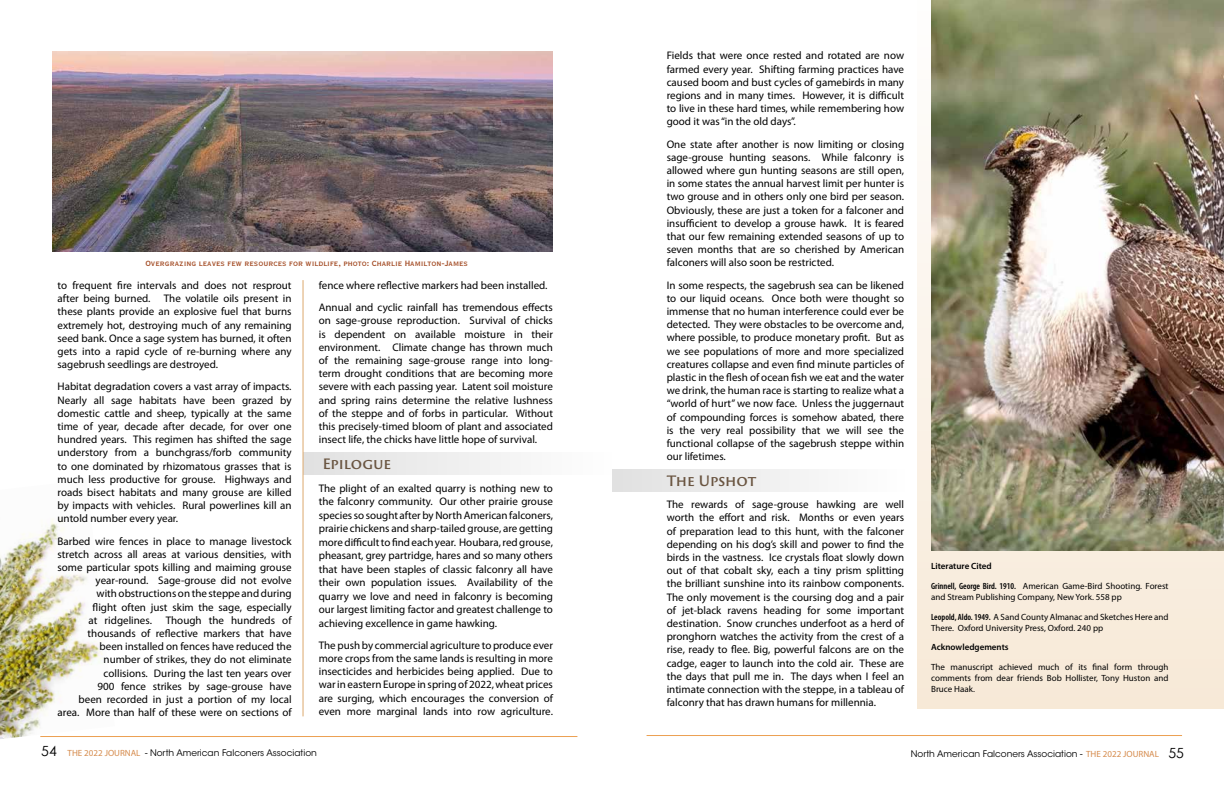
<style>
.page{position:relative;width:1224px;height:792px;background:#fff}
.page>*{position:absolute;margin:0;border:0;box-sizing:border-box;transform-origin:0 0}
.t1{font:600 14px "Trajan Sans Pro";letter-spacing:-.005em;color:#6a5541}
.t2{font:11px/13.2px "Myriad Pro";color:#000;text-align:justify}
.t3{font:10px "Copperplate Gothic Std 30 BC";color:#a34b24}
.t4{font:9px/10.8px "Myriad Pro";color:#000}
.t5{font:9px "ITC Avant Garde Std";color:#000}
.t6{font:600 9px "Myriad Pro";color:#000}
.t7{font:9px "Myriad Pro";color:#d68c4e}
.s1{font-weight:600;font-stretch:condensed}
.s2{font-family:"Century Gothic";font-size:14px;color:#000}
.s3{font-family:"Myriad Pro";color:#d68c4e}
.s4{font-family:"Century Gothic";font-size:14px}
</style>
<div class="page">
<hr style="left:40px;top:736px;width:537px;height:1px;background:#eca052">
<hr style="left:647px;top:735px;width:535px;height:1px;background:#eca052">
<div style="left:303px;top:452px;width:309px;height:23px;background:linear-gradient(to right,#e1e1e1,#fefefe)"></div>
<div style="left:612px;top:470px;width:293px;height:22px;background:linear-gradient(to right,#e1e1e1,#fefefe)"></div>
<div style="left:918px;top:0;width:306px;height:708px;background:linear-gradient(to bottom,#fffefe,#f6e8d6)"></div>
<img style="left:53px;top:51px;width:500px;height:201px">
<img style="left:0;top:519px;width:103px;height:220px">
<img style="left:931px;top:0;width:293px;height:550px">
<hr style="left:303px;top:280px;width:1px;height:436px;background:#dca86d">
<p class="t3" style="left:145px;top:258px;width:324px">Overgrazing leaves few resources for wildlife, photo: Charlie Hamilton-James</p>
<p class="t2" style="left:58px;top:279px;width:236px">to frequent fire intervals and does not resprout after being burned. The volatile oils present in these plants provide an explosive fuel that burns extremely hot, destroying much of any remaining seed bank. Once a sage system has burned, it often gets into a rapid cycle of re-burning where any sagebrush seedlings are destroyed.</p>
<p class="t2" style="left:58px;top:380px;width:236px">Habitat degradation covers a vast array of impacts.<br>Nearly all sage habitats have been grazed by domestic cattle and sheep, typically at the same time of year, decade after decade, for over one hundred years. This regimen has shifted the sage understory from a bunchgrass/forb community to one dominated by rhizomatous grasses that is much less productive for grouse. Highways and roads bisect habitats and many grouse are killed by impacts with vehicles. Rural powerlines kill an untold number every year.</p>
<p class="t2" style="left:58px;top:534px;width:235px">Barbed wire fences in place to manage livestock</p>
<p class="t2" style="left:58px;top:547px;width:236px">stretch across all areas at various densities, with</p>
<p class="t2" style="left:58px;top:561px;width:236px">some particular spots killing and maiming grouse</p>
<p class="t2" style="left:96px;top:574px;width:198px">year-round. Sage-grouse did not evolve</p>
<p class="t2" style="left:97px;top:587px;width:197px">with obstructions on the steppe and during</p>
<p class="t2" style="left:93px;top:600px;width:201px">flight often just skim the sage, especially</p>
<p class="t2" style="left:89px;top:613px;width:65px">at ridgelines.</p>
<p class="t2" style="left:58px;top:613px;width:236px;text-align:right">Though the hundreds of<br>thousands of reflective markers that have<br>been installed on fences have reduced the<br>number of strikes, they do not eliminate collisions. During the last ten years over<br>900 fence strikes by sage-grouse have<br>been recorded in just a portion of my local area. More than half of these were on sections of</p>
<p class="t2" style="left:319px;top:274px;width:236px;line-height:22.2px">fence where reflective markers had been installed.<br>Annual and cyclic rainfall has tremendous effects</p>
<p class="t2" style="left:319px;top:314px;width:236px">on sage-grouse reproduction. Survival of chicks is dependent on available moisture in their environment. Climate change has thrown much of the remaining sage-grouse range into long&shy;term drought conditions that are becoming more severe with each passing year. Latent soil moisture and spring rains determine the relative lushness of the steppe and of forbs in particular. Without this precisely-timed bloom of plant and associated insect life, the chicks have little hope of survival.</p>
<p class="t1" style="left:322px;top:454px;width:70px">Epilogue</p>
<p class="t2" style="left:319px;top:481px;width:236px;line-height:13.5px">The plight of an exalted quarry is nothing new to the falconry community. Our other prairie grouse species so sought after by North American falconers, prairie chickens and sharp-tailed grouse, are getting more difficult to find each year. Houbara, red grouse, pheasant, grey partridge, hares and so many others that have been staples of classic falconry all have their own population issues. Availability of the quarry we love and need in falconry is becoming our largest limiting factor and greatest challenge to achieving excellence in game hawking.</p>
<p class="t2" style="left:319px;top:638px;width:236px">The push by commercial agriculture to produce ever more crops from the same lands is resulting in more insecticides and herbicides being applied. Due to war in eastern Europe in spring of 2022, wheat prices are surging, which encourages the conversion of even more marginal lands into row agriculture.</p>
<p class="t2" style="left:667px;top:49px;width:239px">Fields that were once rested and rotated are now farmed every year. Shifting farming practices have caused boom and bust cycles of gamebirds in many regions and in many times. However, it is difficult to live in these hard times, while remembering how good it was “in the old days”.</p>
<p class="t2" style="left:667px;top:137px;width:239px">One state after another is now limiting or closing sage-grouse hunting seasons. While falconry is allowed where gun hunting seasons are still open, in some states the annual harvest limit per hunter is two grouse and in others only one bird per season.<br>Obviously, these are just a token for a falconer and insufficient to develop a grouse hawk. It is feared that our few remaining extended seasons of up to seven months that are so cherished by American falconers will also soon be restricted.</p>
<p class="t2" style="left:667px;top:278px;width:239px">In some respects, the sagebrush sea can be likened to our liquid oceans. Once both were thought so immense that no human interference could ever be detected. They were obstacles to be overcome and, where possible, to produce monetary profit. But as we see populations of more and more specialized creatures collapse and even find minute particles of plastic in the flesh of ocean fish we eat and the water we drink, the human race is starting to realize what a “world of hurt” we now face. Unless the juggernaut of compounding forces is somehow abated, there is the very real possibility that we will see the functional collapse of the sagebrush steppe within our lifetimes.</p>
<p class="t1" style="left:667px;top:471px;width:91px">The Upshot</p>
<p class="t2" style="left:667px;top:498px;width:239px">The rewards of sage-grouse hawking are well worth the effort and risk. Months or even years of preparation lead to this hunt, with the falconer depending on his dog’s skill and power to find the birds in the vastness. Ice crystals float slowly down out of that cobalt sky, each a tiny prism splitting the brilliant sunshine into its rainbow components.<br>The only movement is the coursing dog and a pair of jet-black ravens heading for some important destination. Snow crunches underfoot as a herd of pronghorn watches the activity from the crest of a rise, ready to flee. Big, powerful falcons are on the cadge, eager to launch into the cold air. These are the days that pull me in. The days when I feel an intimate connection with the steppe, in a tableau of falconry that has drawn humans for millennia.</p>
<p class="t6" style="left:931px;top:561px;width:62px">Literature Cited</p>
<p class="t4" style="left:931px;top:581px;width:239px"><span class="s1">Grinnell, George Bird. 1910.</span> American Game-Bird Shooting. Forest and Stream Publishing Company, New York. 558 pp</p>
<p class="t4" style="left:931px;top:611px;width:239px"><span class="s1">Leopold, Aldo. 1949.</span> A Sand County Almanac and Sketches Here and<br>There. Oxford University Press, Oxford. 240 pp</p>
<p class="t6" style="left:931px;top:642px;width:79px">Acknowledgements</p>
<p class="t4" style="left:931px;top:662px;width:239px;text-align:justify">The manuscript achieved much of its final form through comments from dear friends Bob Hollister, Tony Huston and Bruce Haak.</p>
<p class="t7" style="left:41px;top:748px;width:101px"><span class="s2">54</span> THE 2022 JOURNAL</p>
<p class="t5" style="left:145px;top:748px;width:173px">- North American Falconers Association</p>
<p class="t5" style="left:911px;top:748px;width:275px">North American Falconers Association - <span class="s3">THE 2022 JOURNAL</span> <span class="s4">55</span></p>
</div>
